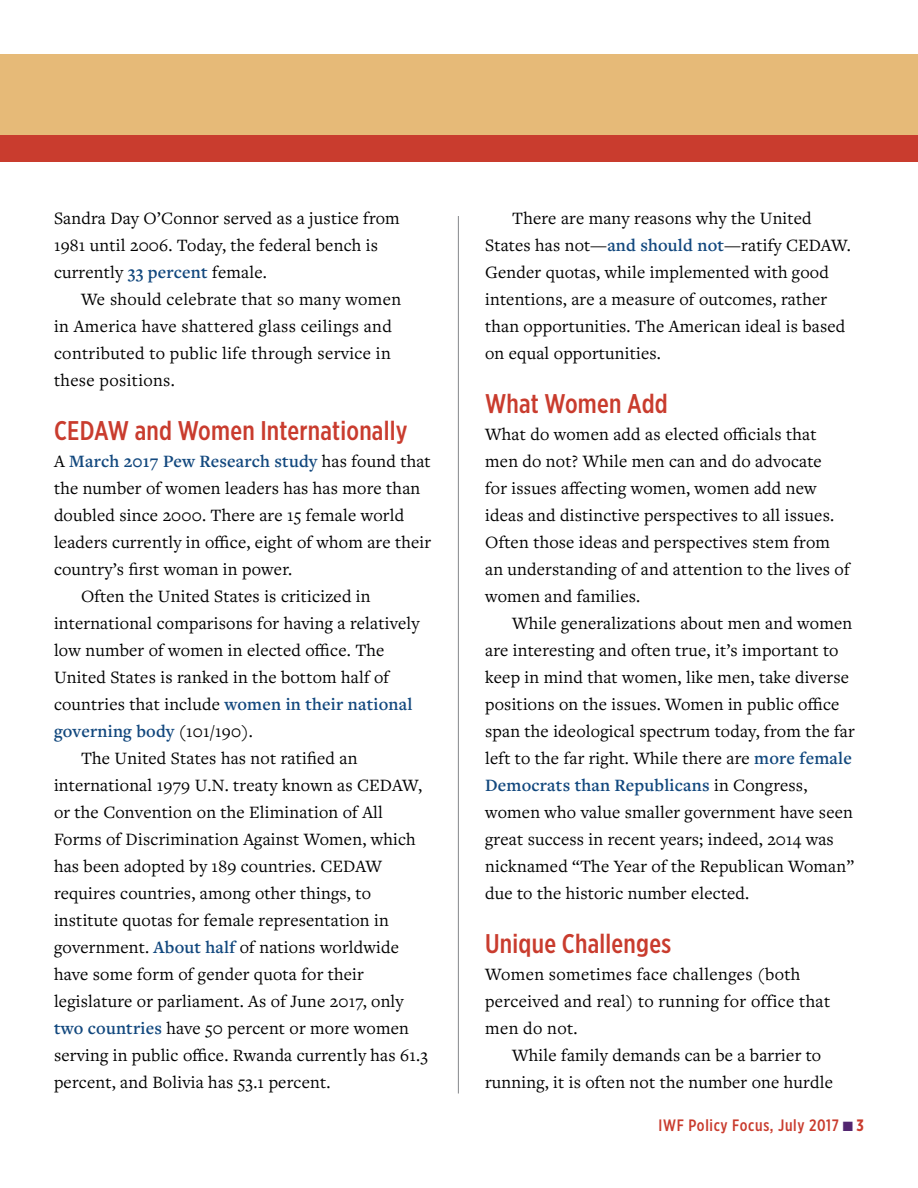
<style>
.page{position:relative;width:918px;height:1188px;background:#fff}
.page>*{position:absolute;margin:0;border:0;box-sizing:border-box;transform-origin:0 0}
.t1{font:500 27px "Gotham X Narrow";letter-spacing:.01em;color:#c93c2e}
.t2{font:18px/27px "Freight Text Pro";letter-spacing:.01em;color:#000}
.t3{font:600 18px "Freight Text Pro";letter-spacing:.01em;color:#12487e}
.t4{font:500 16.5px "Gotham X Narrow";letter-spacing:.04em;color:#c93c2e}
.s1{font-weight:600;color:#12487e}
.s2{font-weight:400;color:#000}
.s3{color:#522670}
.s4{font-weight:700}
</style>
<div class="page">
<hr style="left:458px;top:216px;width:1px;height:878px;background:#939598">
<div style="left:0;top:54px;width:918px;height:81px;background:#e6ba78"></div>
<div style="left:0;top:135px;width:918px;height:27px;background:#c93c2e"></div>
<p class="t2" style="left:54px;top:204px;width:347px">Sandra Day O’Connor served as a justice from<br>1981 until 2006. Today, the federal bench is currently <span class="s1">33 percent</span> female.</p>
<p class="t2" style="left:54px;top:285px;width:349px;text-indent:27px">We should celebrate that so many women in America have shattered glass ceilings and contributed to public life through service in these positions.</p>
<h1 class="t1" style="left:54px;top:414px;width:355px">CEDAW and Women Internationally</h1>
<p class="t3" style="left:54px;top:449px;width:378px"><span class="s2">A</span> March 2017 Pew Research study <span class="s2">has found that</span></p>
<p class="t2" style="left:54px;top:474px;width:368px">the number of women leaders has has more than</p>
<p class="t2" style="left:54px;top:501px;width:352px">doubled since 2000. There are 15 female world</p>
<p class="t2" style="left:54px;top:528px;width:379px">leaders currently in office, eight of whom are their</p>
<p class="t2" style="left:54px;top:555px;width:240px">country’s first woman in power.</p>
<p class="t2" style="left:81px;top:582px;width:291px">Often the United States is criticized in</p>
<p class="t2" style="left:54px;top:609px;width:367px">international comparisons for having a relatively</p>
<p class="t2" style="left:54px;top:636px;width:332px">low number of women in elected office. The</p>
<p class="t2" style="left:54px;top:663px;width:337px">United States is ranked in the bottom half of</p>
<p class="t2" style="left:54px;top:690px;width:360px">countries that include <span class="s1">women in their national</span></p>
<p class="t3" style="left:54px;top:719px;width:200px">governing body <span class="s2">(101/190).</span></p>
<p class="t2" style="left:81px;top:744px;width:278px">The United States has not ratified an</p>
<p class="t2" style="left:54px;top:771px;width:370px">international 1979 U.N. treaty known as CEDAW,</p>
<p class="t2" style="left:54px;top:798px;width:331px">or the Convention on the Elimination of All</p>
<p class="t2" style="left:54px;top:825px;width:363px">Forms of Discrimination Against Women, which</p>
<p class="t2" style="left:54px;top:852px;width:330px">has been adopted by 189 countries. CEDAW</p>
<p class="t2" style="left:54px;top:879px;width:318px">requires countries, among other things, to</p>
<p class="t2" style="left:54px;top:906px;width:336px">institute quotas for female representation in</p>
<p class="t2" style="left:54px;top:933px;width:347px">government. <span class="s1">About half</span> of nations worldwide</p>
<p class="t2" style="left:54px;top:960px;width:311px">have some form of gender quota for their</p>
<p class="t2" style="left:54px;top:987px;width:351px">legislature or parliament. As of June 2017, only</p>
<p class="t2" style="left:54px;top:1014px;width:357px"><span class="s1">two countries</span> have 50 percent or more women</p>
<p class="t2" style="left:54px;top:1041px;width:375px">serving in public office. Rwanda currently has 61.3</p>
<p class="t2" style="left:54px;top:1068px;width:278px">percent, and Bolivia has 53.1 percent.</p>
<p class="t2" style="left:485px;top:204px;width:367px;text-indent:27px">There are many reasons why the United States has not—<span class="s1">and should not</span>—ratify CEDAW.<br>Gender quotas, while implemented with good intentions, are a measure of outcomes, rather than opportunities. The American ideal is based on equal opportunities.</p>
<h1 class="t1" style="left:485px;top:387px;width:184px">What Women Add</h1>
<p class="t2" style="left:485px;top:420px;width:366px">What do women add as elected officials that men do not? While men can and do advocate<br>for issues affecting women, women add new ideas and distinctive perspectives to all issues.<br>Often those ideas and perspectives stem from an understanding of and attention to the lives of women and families.</p>
<p class="t2" style="left:485px;top:609px;width:371px;text-indent:27px">While generalizations about men and women are interesting and often true, it’s important to keep in mind that women, like men, take diverse positions on the issues. Women in public office span the ideological spectrum today, from the far left to the far right. While there are <span class="s1">more female Democrats than Republicans</span> in Congress, women who value smaller government have seen great success in recent years; indeed, 2014 was nicknamed “The Year of the Republican Woman” due to the historic number elected.</p>
<h1 class="t1" style="left:485px;top:927px;width:187px">Unique Challenges</h1>
<p class="t2" style="left:485px;top:960px;width:347px">Women sometimes face challenges (both perceived and real) to running for office that men do not.</p>
<p class="t2" style="left:485px;top:1041px;width:349px;text-indent:27px">While family demands can be a barrier to running, it is often not the number one hurdle</p>
<p class="t4" style="left:659px;top:1116px;width:207px">IWF Policy Focus, July 2017 <span class="s3">■</span> <span class="s4">3</span></p>
</div>
